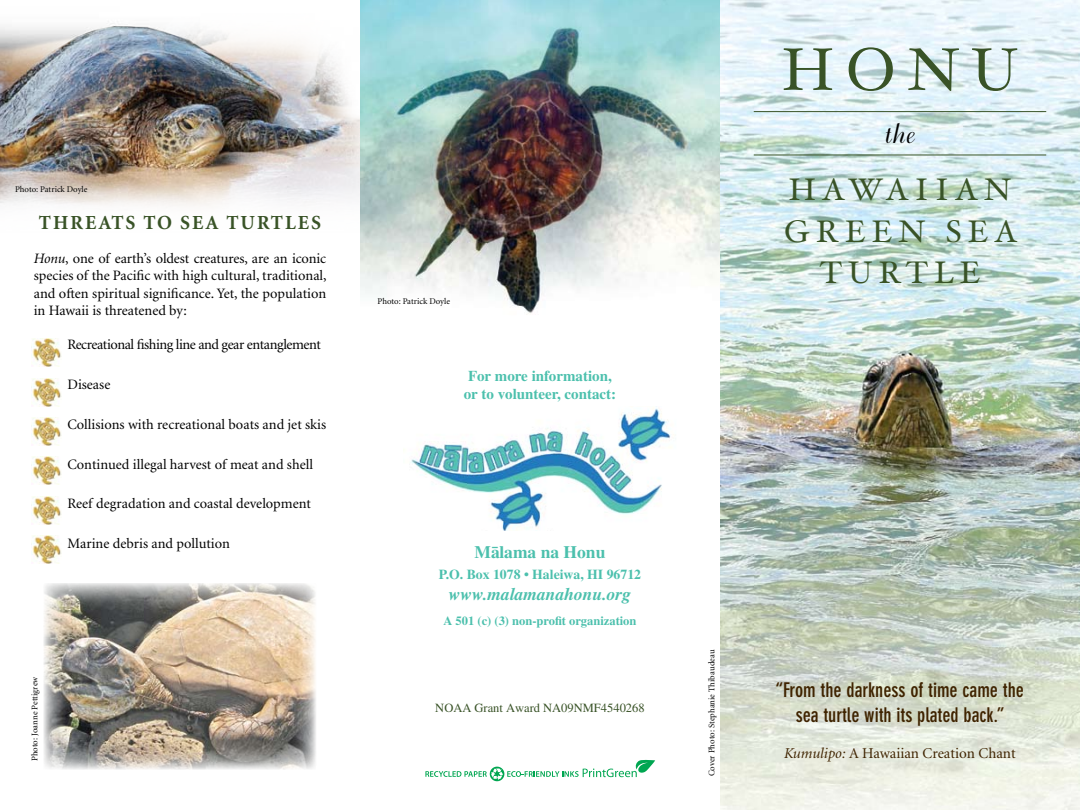
<style>
.page{position:relative;width:1080px;height:810px;background:#fff}
.page>*{position:absolute;margin:0;border:0;box-sizing:border-box;transform-origin:0 0}
.t1{font:60px "Hoefler Text";color:#395327}
.t2{font:31.25px/41.2px "Hoefler Text";letter-spacing:.2em;color:#395327;text-align:center}
.t3{font:italic 30px "Boulevard";color:#000}
.t4{font:700 condensed 20px/25.5px "DIN Neuzeit Grotesk";color:#3f2300;text-align:center}
.t5{font:700 20px "Minion";letter-spacing:.1em;color:#395327}
.t6{font:italic 700 17.5px "Times";color:#4cc0ad}
.t7{font:700 17.5px "Times";color:#4cc0ad}
.t8{font:700 15px/18px "Times";color:#4cc0ad;text-align:center}
.t9{font:15px "Minion";color:#3f2300}
.t10{font:14.38px/17.2px "Minion";color:#000;text-align:justify}
.t11{font:14.38px "Minion";letter-spacing:-.03em;color:#000}
.t12{font:700 13.75px "Times";color:#4cc0ad}
.t13{font:700 12.5px "Times";color:#4cc0ad}
.t14{font:12.5px "Times";color:#395327}
.t15{font:8.75px "Minion";color:#000}
.s1{font-style:italic}
</style>
<div class="page">
<img style="left:0;top:23px;width:360px;height:183px">
<img style="left:720px;top:0;width:360px;height:810px">
<img style="left:360px;top:0;width:360px;height:314px">
<hr style="left:754px;top:111px;width:292px;height:1px;background:#395327">
<hr style="left:754px;top:155px;width:292px;height:1px;background:#395327">
<img style="left:410px;top:408px;width:261px;height:122px">
<img style="left:44px;top:583px;width:272px;height:186px">
<img style="left:31px;top:338px;width:31px;height:28px">
<img style="left:31px;top:378px;width:31px;height:28px">
<img style="left:31px;top:417px;width:31px;height:28px">
<img style="left:31px;top:457px;width:31px;height:28px">
<img style="left:31px;top:497px;width:31px;height:28px">
<img style="left:31px;top:535px;width:31px;height:29px">
<svg style="left:425px;top:759px;width:230px;height:22px"></svg>
<p class="t15" style="left:15px;top:184px;width:74px">Photo: Patrick Doyle</p>
<h3 class="t5" style="left:39px;top:212px;width:284px">THREATS TO SEA TURTLES</h3>
<p class="t10" style="left:34px;top:250px;width:294px"><span class="s1">Honu</span>, one of earth’s oldest creatures, are an iconic species of the Pacific with high cultural, traditional, and often spiritual significance. Yet, the population in Hawaii is threatened by:</p>
<p class="t11" style="left:68px;top:338px;width:255px">Recreational fishing line and gear entanglement</p>
<p class="t10" style="left:68px;top:376px;width:44px">Disease</p>
<p class="t10" style="left:68px;top:416px;width:260px">Collisions with recreational boats and jet skis</p>
<p class="t10" style="left:68px;top:456px;width:247px">Continued illegal harvest of meat and shell</p>
<p class="t10" style="left:68px;top:496px;width:245px">Reef degradation and coastal development</p>
<p class="t10" style="left:68px;top:535px;width:164px">Marine debris and pollution</p>
<p class="t15" style="left:30px;top:761px;width:86px;rotate:-90deg">Photo: Joanne Pettigrew</p>
<p class="t15" style="left:378px;top:297px;width:74px">Photo: Patrick Doyle</p>
<p class="t8" style="left:464px;top:366px;width:154px">For more information, or to volunteer, contact:</p>
<p class="t7" style="left:475px;top:541px;width:132px">Ma¯lama na Honu</p>
<p class="t12" style="left:439px;top:566px;width:204px">P.O. Box 1078 • Haleiwa, HI 96712</p>
<p class="t6" style="left:449px;top:584px;width:184px">www.malamanahonu.org</p>
<p class="t13" style="left:443px;top:613px;width:195px">A 501 (c) (3) non-profit organization</p>
<p class="t14" style="left:435px;top:700px;width:211px">NOAA Grant Award NA09NMF4540268</p>
<h1 class="t1" style="left:782px;top:34px;width:238px">HONU</h1>
<h3 class="t3" style="left:884px;top:114px;width:40px">the</h3>
<h2 class="t2" style="left:784px;top:169px;width:234px">HAWAIIAN<br>GREEN SEA<br>TURTLE</h2>
<p class="t15" style="left:707px;top:776px;width:128px;rotate:-90deg">Cover Photo: Stephanie Thibaudeau</p>
<h3 class="t4" style="left:776px;top:677px;width:250px">“From the darkness of time came the sea turtle with its plated back.”</h3>
<p class="t9" style="left:784px;top:746px;width:233px"><span class="s1">Kumulipo:</span> A Hawaiian Creation Chant</p>
</div>
